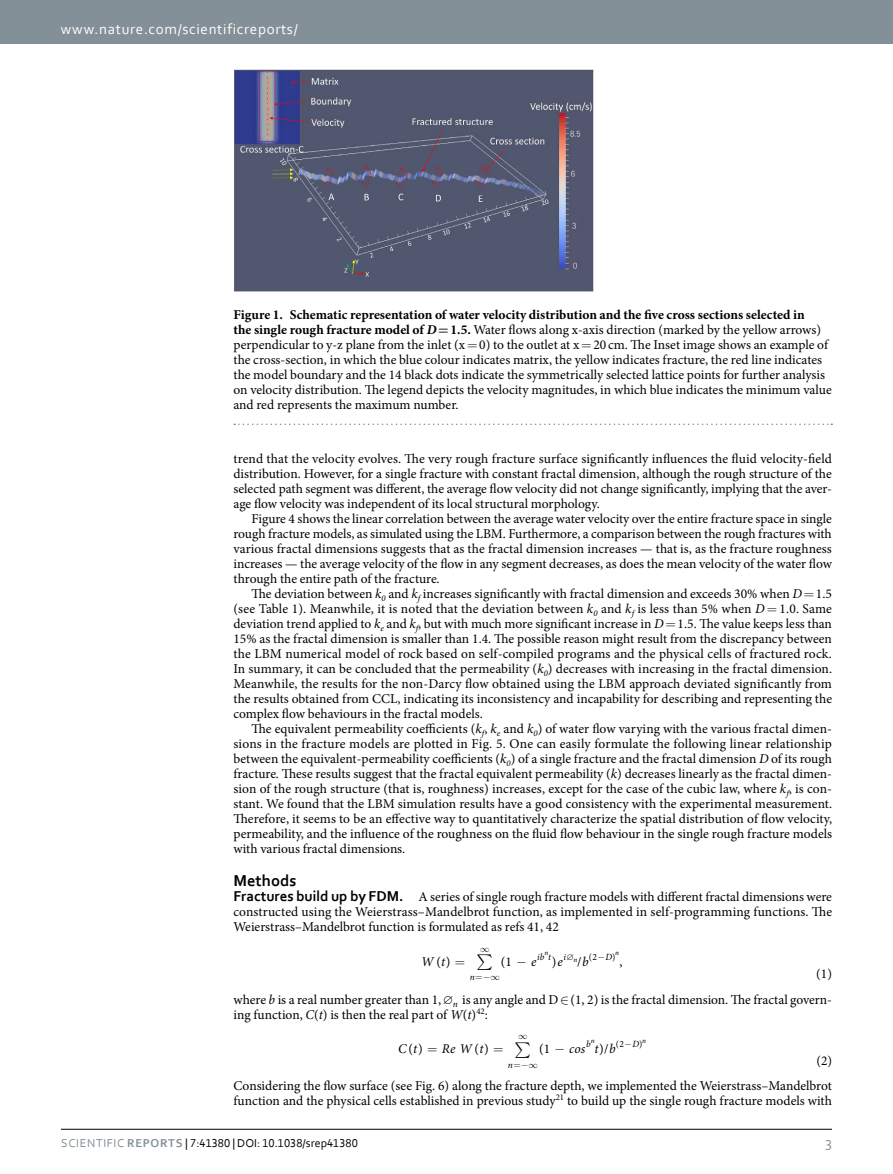
<style>
.page{position:relative;width:893px;height:1174px;background:#fff}
.page>*{position:absolute;margin:0;border:0;box-sizing:border-box;transform-origin:0 0}
.t1{font:700 16.5px "Corbel";color:#000}
.t2{font:15px "Corbel";letter-spacing:.045em;color:#fff}
.t3{font:15px "Corbel";color:#839097}
.t4{font:13.5px/15px "Minion Pro";color:#000;text-align:justify}
.t5{font:italic 13.35px "Minion Pro";letter-spacing:.015em;color:#000}
.t6{font:13.35px "Minion Pro";color:#000}
.t7{font:12px "Corbel";color:#000}
.t8{font:9.45px "Minion Pro";color:#000}
.t9{font:italic 9.45px "Minion Pro";color:#000}
.t10{font:italic 7.35px "Minion Pro";color:#000}
.s1{font-weight:700}
.s2{font-weight:700;font-style:italic}
.s3{font-style:italic}
.s4{font-family:"Corbel";font-weight:700;font-size:15px}
.s5{font-style:normal}
.s6{color:#839097}
.s7{font-weight:700;color:#839097}
</style>
<div class="page">
<div style="left:0;top:0;width:893px;height:43px;background:#839097"></div>
<hr style="left:61px;top:1129px;width:771px;height:1px;background:#000">
<img style="left:234px;top:70px;width:359px;height:221px">
<svg style="left:234px;top:423px;width:598px;height:2px"></svg>
<p class="t2" style="left:61px;top:19px;width:238px">www.nature.com/scientificreports/</p>
<p class="t4" style="left:233px;top:307px;width:600px;text-align:left"><span class="s1">Figure 1. Schematic representation of water velocity distribution and the five cross sections selected in<br>the single rough fracture model of</span> <span class="s2">D</span> <span class="s1">1.5.</span> Water flows along x-axis direction (marked by the yellow arrows) perpendicular to y-z plane from the inlet (x 0) to the outlet at x 20 cm. The Inset image shows an example of the cross-section, in which the blue colour indicates matrix, the yellow indicates fracture, the red line indicates the model boundary and the 14 black dots indicate the symmetrically selected lattice points for further analysis on velocity distribution. The legend depicts the velocity magnitudes, in which blue indicates the minimum value and red represents the maximum number.</p>
<p class="t4" style="left:233px;top:451px;width:600px">trend that the velocity evolves. The very rough fracture surface significantly influences the fluid velocity-field distribution. However, for a single fracture with constant fractal dimension, although the rough structure of the selected path segment was different, the average flow velocity did not change significantly, implying that the aver&shy;age flow velocity was independent of its local structural morphology.</p>
<p class="t4" style="left:233px;top:511px;width:600px;text-indent:18px">Figure 4 shows the linear correlation between the average water velocity over the entire fracture space in single rough fracture models, as simulated using the LBM. Furthermore, a comparison between the rough fractures with various fractal dimensions suggests that as the fractal dimension increases — that is, as the fracture roughness increases — the average velocity of the flow in any segment decreases, as does the mean velocity of the water flow through the entire path of the fracture.</p>
<p class="t4" style="left:233px;top:586px;width:600px;text-indent:18px">The deviation between <span class="s3">k</span><sub>0</sub> and <span class="s3">k</span><sub>f</sub> increases significantly with fractal dimension and exceeds 30% when <span class="s3">D</span> 1.5 (see Table 1). Meanwhile, it is noted that the deviation between <span class="s3">k</span><sub>0</sub> and <span class="s3">k</span><sub>f</sub> is less than 5% when <span class="s3">D</span> 1.0. Same deviation trend applied to <span class="s3">k</span><sub>e</sub> and <span class="s3">k</span><sub>f</sub>, but with much more significant increase in <span class="s3">D</span> 1.5. The value keeps less than 15% as the fractal dimension is smaller than 1.4. The possible reason might result from the discrepancy between the LBM numerical model of rock based on self-compiled programs and the physical cells of fractured rock.<br>In summary, it can be concluded that the permeability (<span class="s3">k</span><sub>0</sub>) decreases with increasing in the fractal dimension.<br>Meanwhile, the results for the non-Darcy flow obtained using the LBM approach deviated significantly from the results obtained from CCL, indicating its inconsistency and incapability for describing and representing the complex flow behaviours in the fractal models.</p>
<p class="t4" style="left:233px;top:721px;width:600px;text-indent:18px">The equivalent permeability coefficients (<span class="s3">k</span><sub>f</sub>, <span class="s3">k</span><sub>e</sub> and <span class="s3">k</span><sub>0</sub>) of water flow varying with the various fractal dimen&shy;sions in the fracture models are plotted in Fig. 5. One can easily formulate the following linear relationship between the equivalent-permeability coefficients (<span class="s3">k</span><sub>0</sub>) of a single fracture and the fractal dimension <span class="s3">D</span> of its rough fracture. These results suggest that the fractal equivalent permeability (<span class="s3">k</span>) decreases linearly as the fractal dimen&shy;sion of the rough structure (that is, roughness) increases, except for the case of the cubic law, where <span class="s3">k</span><sub>f</sub>, is con&shy;stant. We found that the LBM simulation results have a good consistency with the experimental measurement.<br>Therefore, it seems to be an effective way to quantitatively characterize the spatial distribution of flow velocity, permeability, and the influence of the roughness on the fluid flow behaviour in the single rough fracture models with various fractal dimensions.</p>
<p class="t1" style="left:233px;top:870px;width:64px">Methods</p>
<p class="t4" style="left:233px;top:889px;width:600px"><span class="s4">Fractures build up by FDM.</span> A series of single rough fracture models with different fractal dimensions were constructed using the Weierstrass–Mandelbrot function, as implemented in self-programming functions. The Weierstrass–Mandelbrot function is formulated as refs 41, 42</p>
<p class="t6" style="left:501px;top:952px;width:37px">(1 − <span class="s3">e</span></p>
<p class="t10" style="left:615px;top:948px;width:5px">n</p>
<p class="t4" style="left:233px;top:991px;width:600px">where <span class="s3">b</span> is a real number greater than 1, ∅<sub>n</sub> is any angle and D∈ (1, 2) is the fractal dimension. The fractal govern&shy;ing function, <span class="s3">C</span>(<span class="s3">t</span>) is then the real part of <span class="s3">W</span>(<span class="s3">t</span>)<sup>42</sup>:</p>
<p class="t5" style="left:539px;top:1040px;width:78px"><span class="s5">(1</span> − cos t<span class="s5">)/</span>b</p>
<p class="t8" style="left:616px;top:1038px;width:28px">(2−<span class="s3">D</span>)</p>
<p class="t10" style="left:544px;top:948px;width:5px">n</p>
<p class="t9" style="left:537px;top:950px;width:16px">ib t</p>
<p class="t8" style="left:589px;top:950px;width:28px">(2 <span class="s3">D</span>)</p>
<p class="t9" style="left:563px;top:950px;width:12px">i∅</p>
<p class="t6" style="left:436px;top:952px;width:16px">( )</p>
<p class="t5" style="left:552px;top:952px;width:38px">e<span class="s5">) /</span>b</p>
<p class="t6" style="left:620px;top:952px;width:5px">,</p>
<p class="t9" style="left:470px;top:970px;width:7px">n</p>
<p class="t6" style="left:816px;top:964px;width:17px">(1)</p>
<p class="t5" style="left:421px;top:952px;width:25px">W t</p>
<p class="t10" style="left:573px;top:955px;width:5px">n</p>
<p class="t9" style="left:586px;top:1037px;width:6px">b</p>
<p class="t10" style="left:591px;top:1035px;width:5px">n</p>
<p class="t10" style="left:642px;top:1035px;width:5px">n</p>
<p class="t4" style="left:233px;top:1078px;width:600px">Considering the flow surface (see Fig. 6) along the fracture depth, we implemented the Weierstrass–Mandelbrot function and the physical cells established in previous study<sup>21</sup> to build up the single rough fracture models with</p>
<p class="t5" style="left:398px;top:1040px;width:26px">Ct<span class="s5">()</span></p>
<p class="t5" style="left:442px;top:1040px;width:48px">ReW t<span class="s5">()</span></p>
<p class="t9" style="left:508px;top:1058px;width:7px">n</p>
<p class="t6" style="left:816px;top:1052px;width:17px">(2)</p>
<p class="t7" style="left:61px;top:1135px;width:298px"><span class="s6">Scientific</span> <span class="s7">Reports</span> | 7:41380 | DOI: 10.1038/srep41380</p>
<p class="t3" style="left:825px;top:1132px;width:8px">3</p>
</div>
